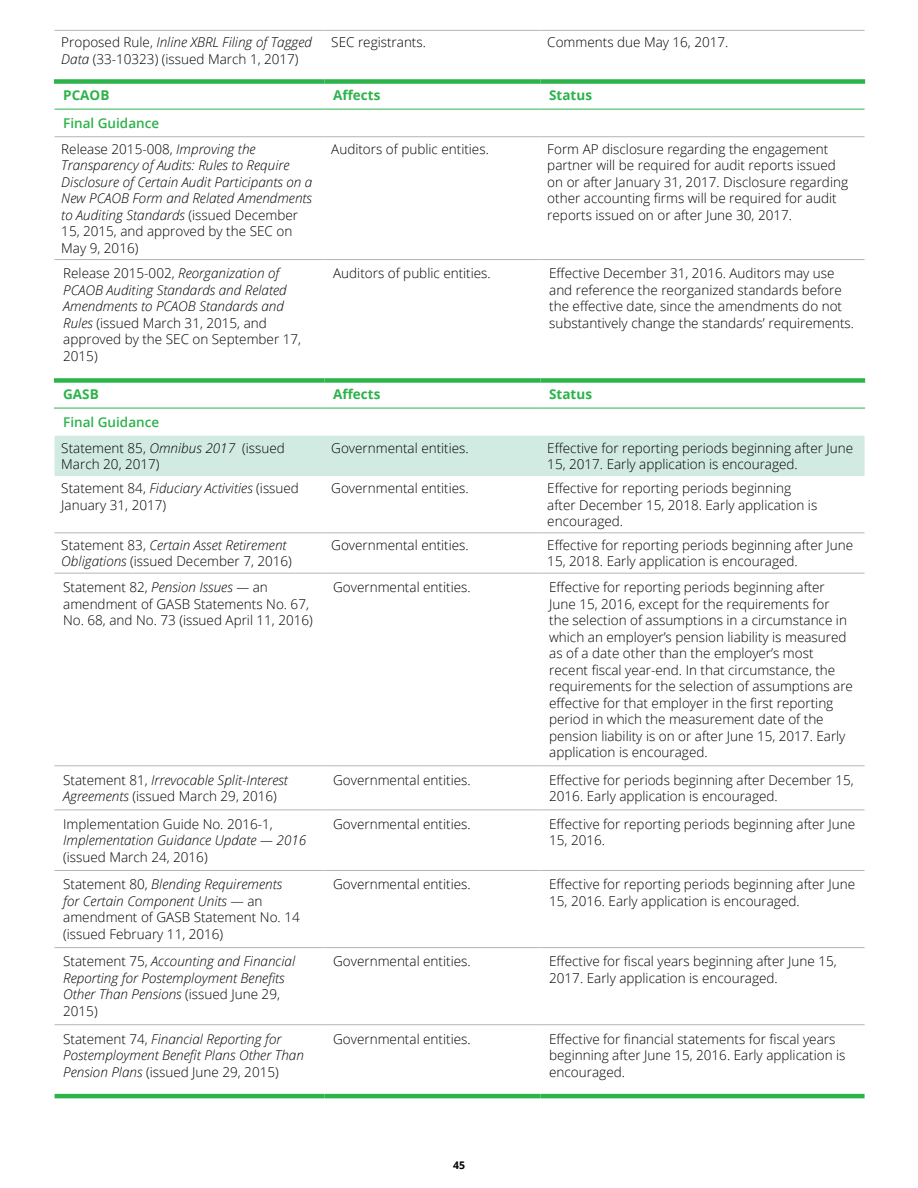
<style>
.page{position:relative;width:918px;height:1188px;background:#fff}
.page>*{position:absolute;margin:0;border:0;box-sizing:border-box;transform-origin:0 0}
.t1{font:300 13.5px/16.5px "Open Sans";color:#000}
.t2{font:italic 300 13.5px/16.5px "Open Sans";color:#000}
.t3{font:700 13.5px "Open Sans";color:#2cb34a}
.t4{font:700 10.5px "Open Sans";color:#000}
.s1{font-style:italic}
.s2{font-weight:600;color:#2cb34a}
.s3{font-style:normal}
</style>
<div class="page">
<hr style="left:55px;top:765px;width:270px;height:1px;background:#b2b5b6">
<hr style="left:325px;top:765px;width:216px;height:1px;background:#b2b5b6">
<hr style="left:541px;top:765px;width:324px;height:1px;background:#b2b5b6">
<hr style="left:55px;top:810px;width:270px;height:1px;background:#b2b5b6">
<hr style="left:325px;top:810px;width:216px;height:1px;background:#b2b5b6">
<hr style="left:541px;top:810px;width:324px;height:1px;background:#b2b5b6">
<hr style="left:55px;top:870px;width:270px;height:1px;background:#b2b5b6">
<hr style="left:325px;top:870px;width:216px;height:1px;background:#b2b5b6">
<hr style="left:541px;top:870px;width:324px;height:1px;background:#b2b5b6">
<hr style="left:55px;top:947px;width:270px;height:1px;background:#b2b5b6">
<hr style="left:325px;top:947px;width:216px;height:1px;background:#b2b5b6">
<hr style="left:541px;top:947px;width:324px;height:1px;background:#b2b5b6">
<hr style="left:55px;top:1024px;width:270px;height:1px;background:#b2b5b6">
<hr style="left:325px;top:1024px;width:216px;height:1px;background:#b2b5b6">
<hr style="left:541px;top:1024px;width:324px;height:1px;background:#b2b5b6">
<div style="left:54px;top:435px;width:811px;height:41px;background:#d2ebe2"></div>
<hr style="left:55px;top:136px;width:270px;height:1px;background:#b2b5b6">
<hr style="left:325px;top:136px;width:216px;height:1px;background:#b2b5b6">
<hr style="left:541px;top:136px;width:324px;height:1px;background:#b2b5b6">
<hr style="left:55px;top:259px;width:270px;height:1px;background:#b2b5b6">
<hr style="left:325px;top:259px;width:216px;height:1px;background:#b2b5b6">
<hr style="left:541px;top:259px;width:324px;height:1px;background:#b2b5b6">
<hr style="left:55px;top:573px;width:270px;height:1px;background:#b2b5b6">
<hr style="left:325px;top:573px;width:216px;height:1px;background:#b2b5b6">
<hr style="left:541px;top:573px;width:324px;height:1px;background:#b2b5b6">
<div style="left:54px;top:79px;width:271px;height:5px;background:#2cb34a"></div>
<div style="left:325px;top:79px;width:216px;height:5px;background:#2cb34a"></div>
<div style="left:541px;top:79px;width:324px;height:5px;background:#2cb34a"></div>
<hr style="left:55px;top:109px;width:270px;height:1px;background:#2cb34a">
<hr style="left:325px;top:109px;width:216px;height:1px;background:#2cb34a">
<hr style="left:541px;top:109px;width:324px;height:1px;background:#2cb34a">
<div style="left:54px;top:378px;width:271px;height:5px;background:#2cb34a"></div>
<div style="left:325px;top:378px;width:216px;height:5px;background:#2cb34a"></div>
<div style="left:541px;top:378px;width:324px;height:5px;background:#2cb34a"></div>
<hr style="left:54px;top:408px;width:271px;height:1px;background:#2cb34a">
<hr style="left:325px;top:408px;width:216px;height:1px;background:#2cb34a">
<hr style="left:541px;top:408px;width:324px;height:1px;background:#2cb34a">
<hr style="left:55px;top:1094px;width:270px;height:4px;background:#2cb34a">
<hr style="left:325px;top:1094px;width:216px;height:4px;background:#2cb34a">
<hr style="left:541px;top:1094px;width:324px;height:4px;background:#2cb34a">
<hr style="left:55px;top:532px;width:270px;height:1px;background:#b2b5b6">
<hr style="left:325px;top:532px;width:216px;height:1px;background:#b2b5b6">
<hr style="left:541px;top:532px;width:324px;height:1px;background:#b2b5b6">
<hr style="left:55px;top:30px;width:270px;height:1px;background:#b2b5b6">
<hr style="left:325px;top:30px;width:216px;height:1px;background:#b2b5b6">
<hr style="left:541px;top:30px;width:324px;height:1px;background:#b2b5b6">
<p class="t1" style="left:61px;top:34px;width:252px">Proposed Rule, <span class="s1">Inline XBRL Filing of Tagged<br>Data</span> (33-10323) (issued March 1, 2017)</p>
<p class="t1" style="left:331px;top:34px;width:96px">SEC registrants.</p>
<p class="t1" style="left:547px;top:34px;width:183px">Comments due May 16, 2017.</p>
<p class="t3" style="left:63px;top:86px;width:48px">PCAOB</p>
<p class="t3" style="left:333px;top:86px;width:49px">Affects</p>
<p class="t3" style="left:549px;top:86px;width:44px">Status</p>
<p class="t1" style="left:61px;top:110px;width:196px;line-height:25.7px"><span class="s2">Final Guidance<br></span>Release 2015-008, <span class="s1">Improving the</span></p>
<p class="t2" style="left:61px;top:157px;width:252px">Transparency of Audits: Rules to Require Disclosure of Certain Audit Participants on a New PCAOB Form and Related Amendments to Auditing Standards <span class="s3">(issued December 15, 2015, and approved by the SEC on May 9, 2016)</span></p>
<p class="t1" style="left:331px;top:140px;width:159px">Auditors of public entities.</p>
<p class="t1" style="left:547px;top:140px;width:302px">Form AP disclosure regarding the engagement partner will be required for audit reports issued on or after January 31, 2017. Disclosure regarding other accounting firms will be required for audit reports issued on or after June 30, 2017.</p>
<p class="t2" style="left:63px;top:265px;width:239px"><span class="s3">Release 2015-002,</span> Reorganization of<br>PCAOB Auditing Standards and Related<br>Amendments to PCAOB Standards and<br>Rules <span class="s3">(issued March 31, 2015, and approved by the SEC on September 17,<br>2015)</span></p>
<p class="t1" style="left:333px;top:265px;width:159px">Auditors of public entities.</p>
<p class="t1" style="left:549px;top:265px;width:306px">Effective December 31, 2016. Auditors may use and reference the reorganized standards before the effective date, since the amendments do not substantively change the standards’ requirements.</p>
<p class="t3" style="left:63px;top:385px;width:37px">GASB</p>
<p class="t3" style="left:333px;top:385px;width:49px">Affects</p>
<p class="t3" style="left:549px;top:385px;width:44px">Status</p>
<p class="t1" style="left:61px;top:409px;width:225px;line-height:25.7px"><span class="s2">Final Guidance<br></span>Statement 85, <span class="s1">Omnibus 2017</span> (issued</p>
<p class="t1" style="left:61px;top:456px;width:100px">March 20, 2017)</p>
<p class="t1" style="left:331px;top:439px;width:139px">Governmental entities.</p>
<p class="t1" style="left:547px;top:439px;width:307px">Effective for reporting periods beginning after June<br>15, 2017. Early application is encouraged.</p>
<p class="t1" style="left:61px;top:480px;width:239px">Statement 84, <span class="s1">Fiduciary Activities</span> (issued<br>January 31, 2017)</p>
<p class="t1" style="left:331px;top:480px;width:139px">Governmental entities.</p>
<p class="t1" style="left:547px;top:480px;width:271px">Effective for reporting periods beginning after December 15, 2018. Early application is encouraged.</p>
<p class="t1" style="left:61px;top:536px;width:232px">Statement 83, <span class="s1">Certain Asset Retirement<br>Obligations</span> (issued December 7, 2016)</p>
<p class="t1" style="left:331px;top:536px;width:139px">Governmental entities.</p>
<p class="t1" style="left:547px;top:536px;width:307px">Effective for reporting periods beginning after June<br>15, 2018. Early application is encouraged.</p>
<p class="t1" style="left:63px;top:579px;width:251px">Statement 82, <span class="s1">Pension Issues —</span> an amendment of GASB Statements No. 67,<br>No. 68, and No. 73 (issued April 11, 2016)</p>
<p class="t1" style="left:333px;top:579px;width:139px">Governmental entities.</p>
<p class="t1" style="left:549px;top:579px;width:305px">Effective for reporting periods beginning after June 15, 2016, except for the requirements for the selection of assumptions in a circumstance in which an employer’s pension liability is measured as of a date other than the employer’s most recent fiscal year-end. In that circumstance, the requirements for the selection of assumptions are effective for that employer in the first reporting period in which the measurement date of the pension liability is on or after June 15, 2017. Early application is encouraged.</p>
<p class="t2" style="left:63px;top:771px;width:226px"><span class="s3">Statement 81,</span> Irrevocable Split-Interest<br>Agreements <span class="s3">(issued March 29, 2016)</span></p>
<p class="t1" style="left:333px;top:771px;width:139px">Governmental entities.</p>
<p class="t1" style="left:549px;top:771px;width:306px">Effective for periods beginning after December 15,<br>2016. Early application is encouraged.</p>
<p class="t1" style="left:63px;top:815px;width:211px">Implementation Guide No. 2016-1,</p>
<p class="t2" style="left:63px;top:832px;width:245px">Implementation Guidance Update — 2016</p>
<p class="t1" style="left:63px;top:848px;width:146px">(issued March 24, 2016)</p>
<p class="t1" style="left:333px;top:815px;width:139px">Governmental entities.</p>
<p class="t1" style="left:549px;top:815px;width:307px">Effective for reporting periods beginning after June<br>15, 2016.</p>
<p class="t1" style="left:63px;top:876px;width:238px">Statement 80, <span class="s1">Blending Requirements for Certain Component Units</span> — an amendment of GASB Statement No. 14 (issued February 11, 2016)</p>
<p class="t1" style="left:333px;top:876px;width:139px">Governmental entities.</p>
<p class="t1" style="left:549px;top:876px;width:307px">Effective for reporting periods beginning after June<br>15, 2016. Early application is encouraged.</p>
<p class="t2" style="left:63px;top:953px;width:234px"><span class="s3">Statement 75,</span> Accounting and Financial<br>Reporting for Postemployment Benefits<br>Other Than Pensions <span class="s3">(issued June 29,<br>2015)</span></p>
<p class="t1" style="left:333px;top:953px;width:139px">Governmental entities.</p>
<p class="t1" style="left:549px;top:953px;width:289px">Effective for fiscal years beginning after June 15,<br>2017. Early application is encouraged.</p>
<p class="t2" style="left:63px;top:1030px;width:242px"><span class="s3">Statement 74,</span> Financial Reporting for<br>Postemployment Benefit Plans Other Than<br>Pension Plans <span class="s3">(issued June 29, 2015)</span></p>
<p class="t1" style="left:333px;top:1030px;width:139px">Governmental entities.</p>
<p class="t1" style="left:549px;top:1030px;width:298px">Effective for financial statements for fiscal years beginning after June 15, 2016. Early application is encouraged.</p>
<p class="t4" style="left:453px;top:1158px;width:13px">45</p>
</div>
